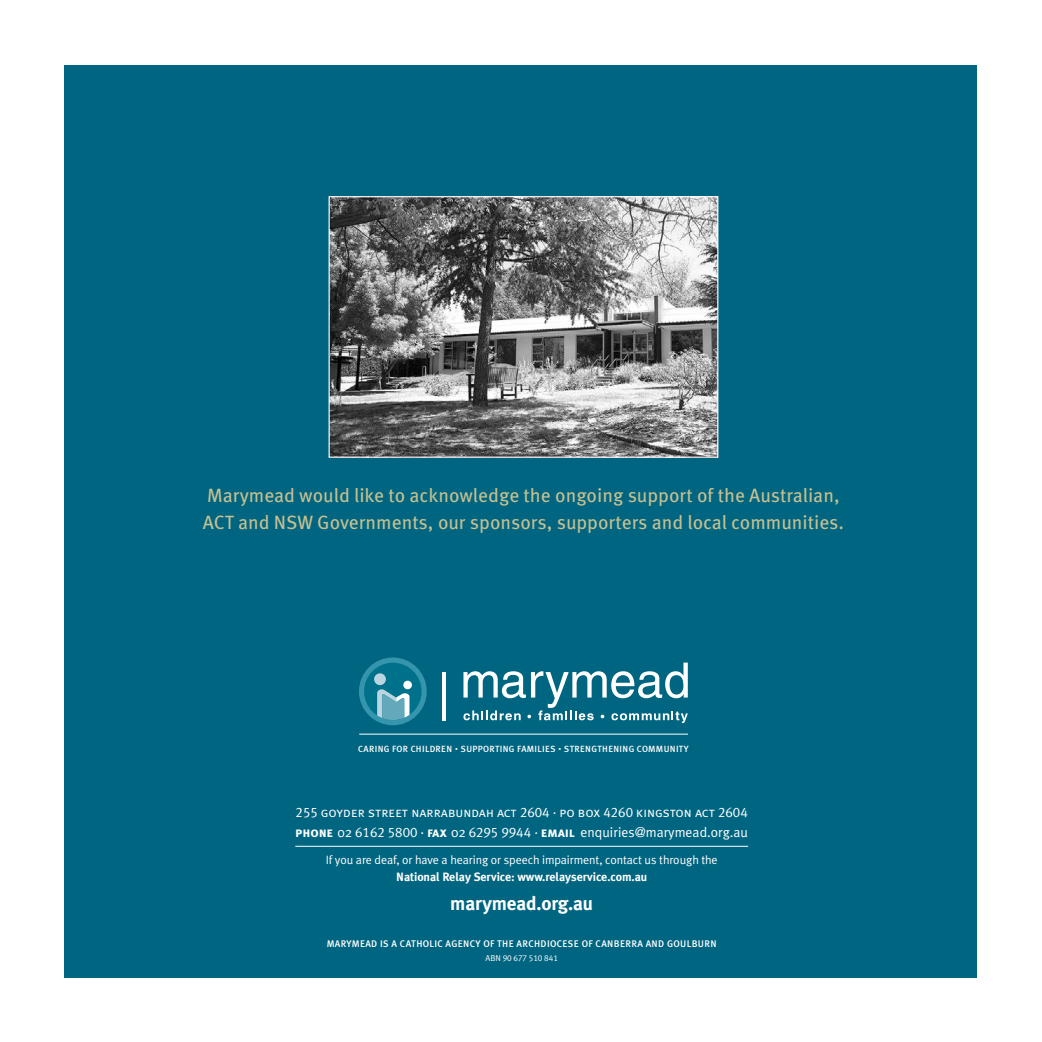
<style>
.page{position:relative;width:1042px;height:1042px;background:#fff}
.page>*{position:absolute;margin:0;border:0;box-sizing:border-box;transform-origin:0 0}
.t1{font:19.25px/26.2px "Meta OT";color:#c6c091}
.t2{font:700 19.25px "Meta Plus";letter-spacing:-.01em;color:#fff}
.t3{font:13.83px "Meta Plus Normal";color:#fff}
.t4{font:13.83px "Meta Plus Normal Caps";color:#fff}
.t5{font:12.08px "Meta Plus Normal";letter-spacing:-.005em;color:#fff}
.t6{font:700 12.08px "Meta Plus";letter-spacing:-.005em;color:#fff}
.t7{font:9.62px "Meta Plus Medium Caps";letter-spacing:.03em;color:#fff}
.t8{font:8.92px "Meta Plus Medium Caps";letter-spacing:.035em;color:#fff}
.t9{font:8.58px "Meta Plus Normal Caps";letter-spacing:-.01em;color:#fff}
.s1{font-family:"Meta Plus Normal";font-size:5.77px}
.s2{font-family:"Meta Plus Bold Caps"}
.s3{font-family:"Meta Plus Normal Caps"}
</style>
<div class="page">
<div style="left:64px;top:64px;width:913px;height:913px;background:#006580"></div>
<hr style="left:295px;top:846px;width:453px;height:1px;background:#fff">
<hr style="left:443px;top:672px;width:3px;height:48px;background:#fff">
<svg style="left:359px;top:657px;width:68px;height:68px"></svg>
<svg style="left:463px;top:662px;width:225px;height:61px"></svg>
<hr style="left:359px;top:734px;width:329px;height:1px;background:#fff">
<img style="left:330px;top:198px;width:386px;height:258px">
<div style="left:328px;top:196px;width:390px;height:262px;border:1px solid #fff"></div>
<p class="t1" style="left:203px;top:483px;width:643px">Marymead would like to acknowledge the ongoing support of the Australian,<br>ACT and NSW Governments, our sponsors, supporters and local communities.</p>
<p class="t8" style="left:358px;top:743px;width:332px">CARING FOR CHILDREN <span class="s1">•</span> SUPPORTING FAMILIES <span class="s1">•</span> STRENGTHENING COMMUNITY</p>
<p class="t4" style="left:296px;top:804px;width:454px">255 goyder street narrabundah act 2604 · po box 4260 kingston act 2604</p>
<p class="t3" style="left:295px;top:824px;width:454px"><span class="s2">phone</span> 02 <span class="s3">6162 5800 ·</span> <span class="s2">fax</span> 02 <span class="s3">6295 9944 ·</span> <span class="s2">email</span> enquiries@marymead.org.au</p>
<p class="t5" style="left:326px;top:853px;width:393px">If you are deaf, or have a hearing or speech impairment, contact us through the</p>
<p class="t6" style="left:396px;top:869px;width:252px">National Relay Service: www.relayservice.com.au</p>
<p class="t2" style="left:450px;top:892px;width:144px">marymead.org.au</p>
<p class="t7" style="left:327px;top:938px;width:391px">MARYMEAD IS A CATHOLIC AGENCY OF THE ARCHDIOCESE OF CANBERRA AND GOULBURN</p>
<p class="t9" style="left:485px;top:953px;width:74px">ABN 90 677 510 841</p>
</div>
